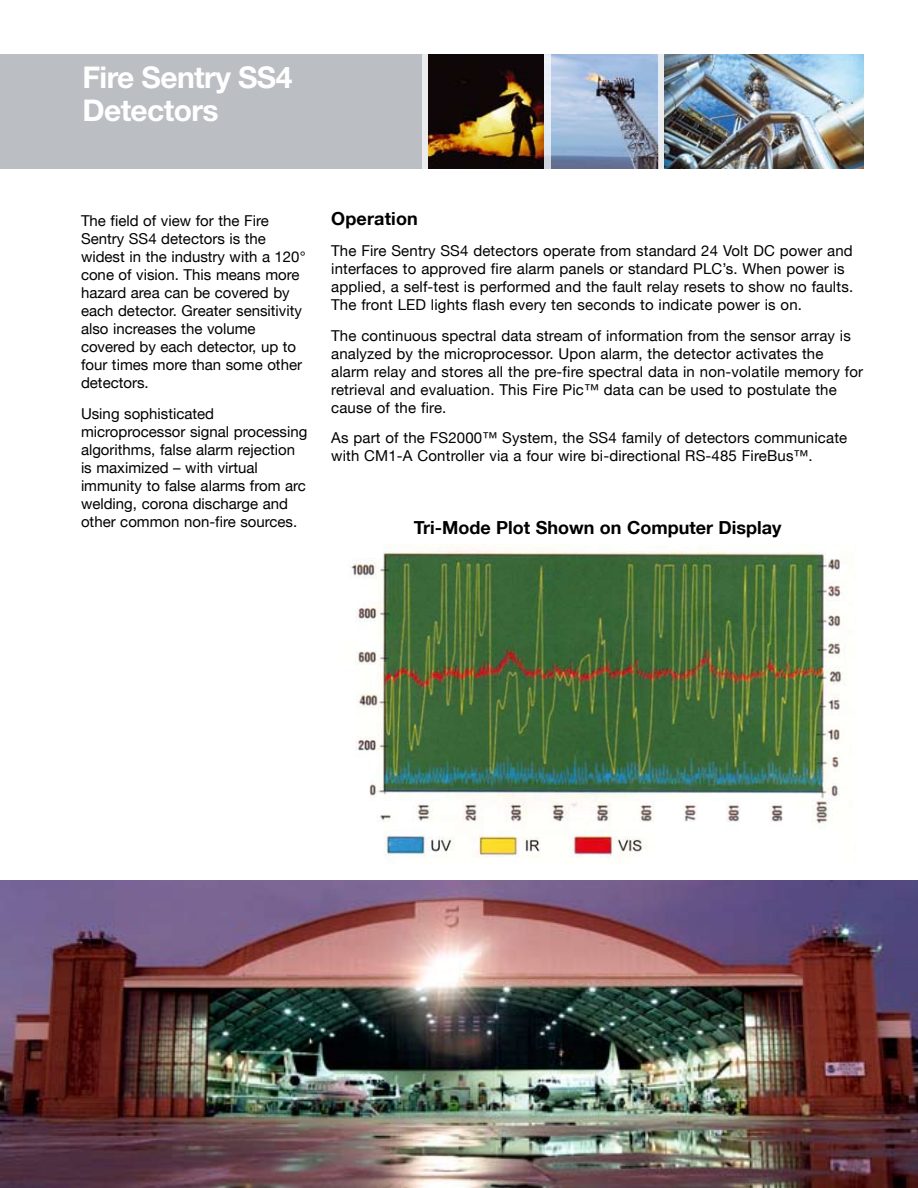
<style>
.page{position:relative;width:918px;height:1188px;background:#fff}
.page>*{position:absolute;margin:0;border:0;box-sizing:border-box;transform-origin:0 0}
.t1{font:700 30px/33px "Helvetica Neue";letter-spacing:-.02em;color:#fff}
.t2{font:700 18px "Helvetica Neue LT";color:#000}
.t3{font:15px/18px "Helvetica Neue LT";letter-spacing:.01em;color:#000}
</style>
<div class="page">
<div style="left:0;top:54px;width:864px;height:114px;background:#bbbfc3"></div>
<img style="left:429px;top:54px;width:230px;height:114px">
<div style="left:659px;top:49px;width:6px;height:121px;background:#eaebec"></div>
<svg style="left:447px;top:54px;width:7px;height:115px"></svg>
<div style="left:422px;top:48px;width:7px;height:123px;background:#eaebec"></div>
<svg style="left:544px;top:54px;width:7px;height:115px"></svg>
<img style="left:664px;top:54px;width:200px;height:114px">
<img style="left:1px;top:880px;width:917px;height:308px">
<img style="left:351px;top:545px;width:494px;height:313px">
<h1 class="t1" style="left:82px;top:61px;width:212px">Fire Sentry SS4<br>Detectors</h1>
<p class="t3" style="left:81px;top:211px;width:226px">The field of view for the Fire<br>Sentry SS4 detectors is the widest in the industry with a 120° cone of vision. This means more hazard area can be covered by each detector. Greater sensitivity also increases the volume covered by each detector, up to four times more than some other detectors.</p>
<p class="t3" style="left:81px;top:404px;width:228px">Using sophisticated microprocessor signal processing algorithms, false alarm rejection is maximized – with virtual immunity to false alarms from arc welding, corona discharge and other common non-fire sources.</p>
<p class="t2" style="left:331px;top:207px;width:88px">Operation</p>
<p class="t3" style="left:331px;top:241px;width:523px">The Fire Sentry SS4 detectors operate from standard 24 Volt DC power and interfaces to approved fire alarm panels or standard PLC’s. When power is applied, a self-test is performed and the fault relay resets to show no faults.<br>The front LED lights flash every ten seconds to indicate power is on.</p>
<p class="t3" style="left:331px;top:326px;width:533px">The continuous spectral data stream of information from the sensor array is analyzed by the microprocessor. Upon alarm, the detector activates the alarm relay and stores all the pre-fire spectral data in non-volatile memory for retrieval and evaluation. This Fire Pic™ data can be used to postulate the cause of the fire.</p>
<p class="t3" style="left:331px;top:429px;width:518px">As part of the FS2000™ System, the SS4 family of detectors communicate with CM1-A Controller via a four wire bi-directional RS-485 FireBus™.</p>
<p class="t2" style="left:414px;top:516px;width:369px">Tri-Mode Plot Shown on Computer Display</p>
</div>
